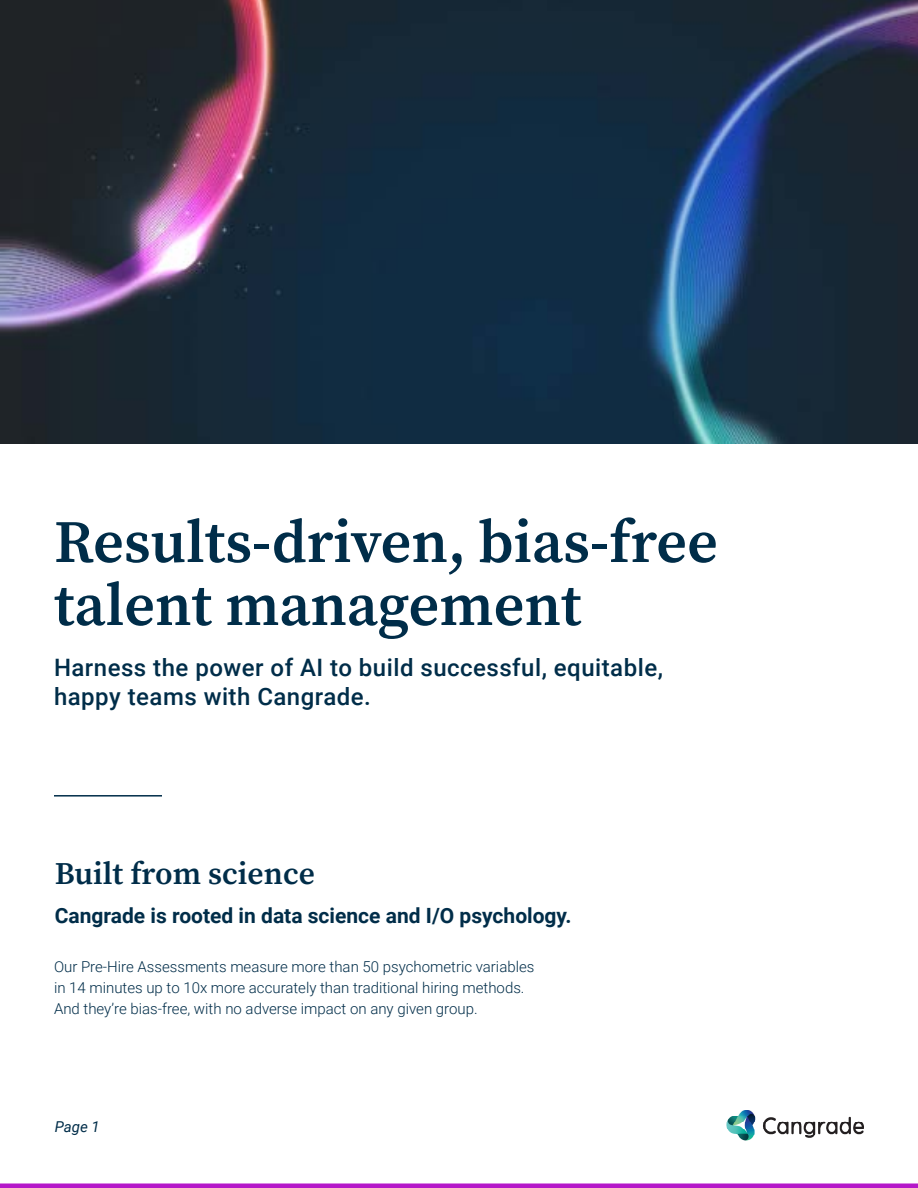
<style>
.page{position:relative;width:918px;height:1188px;background:#fff}
.page>*{position:absolute;margin:0;border:0;box-sizing:border-box;transform-origin:0 0}
.t1{font:600 60px/63px "Source Serif Pro";color:#002d49}
.t2{font:600 31.5px "Source Serif Pro";color:#002d49}
.t3{font:500 24px/28.8px "Roboto";letter-spacing:.02em;color:#002d49}
.t4{font:700 21px "Roboto";color:#002d49}
.t5{font:300 15px/21px "Roboto";color:#002d49}
.t6{font:italic 15px "Roboto";color:#002d49}
</style>
<div class="page">
<hr style="left:0;top:1184px;width:918px;height:4px;background:#b517c9">
<img style="left:726px;top:1110px;width:138px;height:31px">
<img style="left:0;top:0;width:918px;height:443px">
<hr style="left:54px;top:795px;width:108px;height:2px;background:#002d49">
<h1 class="t1" style="left:54px;top:510px;width:666px">Results-driven, bias-free talent management</h1>
<h3 class="t3" style="left:54px;top:652px;width:611px">Harness the power of AI to build successful, equitable, happy teams with Cangrade.</h3>
<h2 class="t2" style="left:55px;top:852px;width:262px">Built from science</h2>
<h3 class="t4" style="left:55px;top:901px;width:518px">Cangrade is rooted in data science and I/O psychology.</h3>
<p class="t5" style="left:54px;top:956px;width:482px">Our Pre-Hire Assessments measure more than 50 psychometric variables in 14 minutes up to 10x more accurately than traditional hiring methods.<br>And they’re bias-free, with no adverse impact on any given group.</p>
<p class="t6" style="left:55px;top:1116px;width:47px">Page 1</p>
</div>
